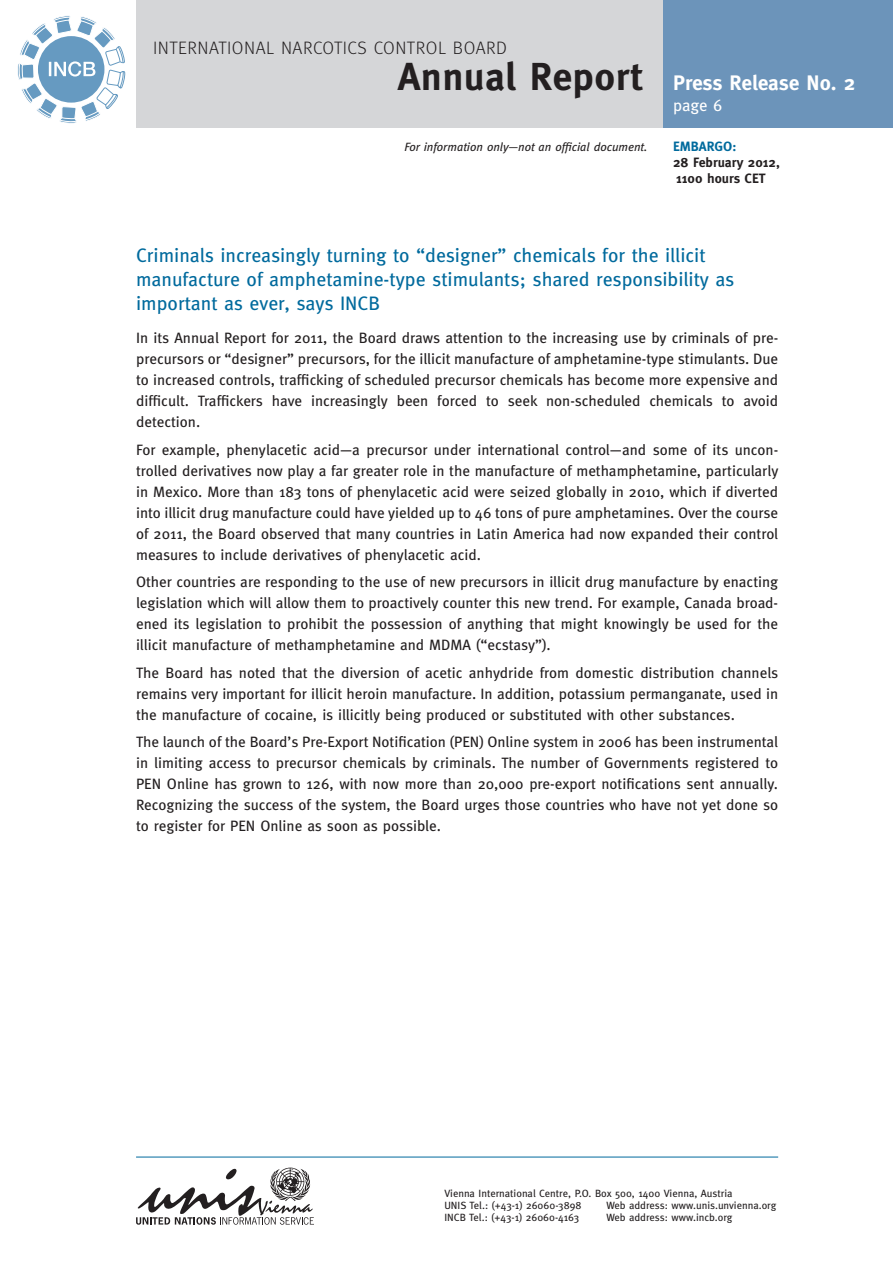
<style>
.page{position:relative;width:893px;height:1263px;background:#fff}
.page>*{position:absolute;margin:0;border:0;box-sizing:border-box;transform-origin:0 0}
.t1{font:700 39px "Meta";letter-spacing:.01em;color:#231f20}
.t2{font:700 21px "Meta";letter-spacing:-.005em;color:#fff}
.t3{font:19.5px/24px "Meta";color:#006a9d}
.t4{font:300 18px "Meta OT";letter-spacing:.03em;color:#231f20}
.t5{font:16.5px "Meta";color:#fff}
.t6{font:15px/21px "Meta";color:#231f20;text-align:justify}
.t7{font:700 13.5px/16.2px "Meta";color:#231f20}
.t8{font:700 13.5px "Meta";color:#006a9d}
.t9{font:italic 12px "Meta";color:#231f20}
.t10{font:10.5px/12px "Meta";color:#231f20}
</style>
<div class="page">
<div style="left:136px;top:0;width:757px;height:128px;background:#d5d6d8"></div>
<div style="left:663px;top:0;width:230px;height:128px;background:#6c94ba"></div>
<svg style="left:18px;top:16px;width:107px;height:107px"></svg>
<hr style="left:136px;top:1157px;width:642px;height:1px;background:#006a9d">
<svg style="left:136px;top:1167px;width:178px;height:58px"></svg>
<p class="t4" style="left:153px;top:37px;width:355px">INTERNATIONAL NARCOTICS CONTROL BOARD</p>
<h1 class="t1" style="left:398px;top:54px;width:247px">Annual Report</h1>
<h2 class="t2" style="left:673px;top:71px;width:184px">Press Release No. 2</h2>
<p class="t5" style="left:673px;top:96px;width:51px">page 6</p>
<p class="t9" style="left:404px;top:139px;width:245px">For information only—not an official document.</p>
<p class="t8" style="left:673px;top:138px;width:65px">EMBARGO:</p>
<p class="t7" style="left:673px;top:154px;width:108px">28 February 2012,<br>1100 hours CET</p>
<h3 class="t3" style="left:136px;top:243px;width:600px">Criminals increasingly turning to “designer” chemicals for the illicit manufacture of amphetamine-type stimulants; shared responsibility as important as ever, says INCB</h3>
<p class="t6" style="left:136px;top:328px;width:644px">In its Annual Report for 2011, the Board draws attention to the increasing use by criminals of pre&shy;precursors or “designer” precursors, for the illicit manufacture of amphetamine-type stimulants. Due to increased controls, trafficking of scheduled precursor chemicals has become more expensive and difficult. Traffickers have increasingly been forced to seek non-scheduled chemicals to avoid detection.</p>
<p class="t6" style="left:136px;top:439px;width:644px">For example, phenylacetic acid—a precursor under international control—and some of its uncon&shy;trolled derivatives now play a far greater role in the manufacture of methamphetamine, particularly in Mexico. More than 183 tons of phenylacetic acid were seized globally in 2010, which if diverted into illicit drug manufacture could have yielded up to 46 tons of pure amphetamines. Over the course of 2011, the Board observed that many countries in Latin America had now expanded their control measures to include derivatives of phenylacetic acid.</p>
<p class="t6" style="left:136px;top:571px;width:644px">Other countries are responding to the use of new precursors in illicit drug manufacture by enacting legislation which will allow them to proactively counter this new trend. For example, Canada broad&shy;ened its legislation to prohibit the possession of anything that might knowingly be used for the illicit manufacture of methamphetamine and MDMA (“ecstasy”).</p>
<p class="t6" style="left:136px;top:662px;width:644px">The Board has noted that the diversion of acetic anhydride from domestic distribution channels remains very important for illicit heroin manufacture. In addition, potassium permanganate, used in the manufacture of cocaine, is illicitly being produced or substituted with other substances.</p>
<p class="t6" style="left:136px;top:731px;width:644px">The launch of the Board’s Pre-Export Notification (PEN) Online system in 2006 has been instrumental in limiting access to precursor chemicals by criminals. The number of Governments registered to PEN Online has grown to 126, with now more than 20,000 pre-export notifications sent annually.<br>Recognizing the success of the system, the Board urges those countries who have not yet done so to register for PEN Online as soon as possible.</p>
<p class="t10" style="left:444px;top:1187px;width:290px">Vienna International Centre, P.O. Box 500, 1400 Vienna, Austria<br>UNIS Tel.: (+43-1) 26060-3898</p>
<p class="t10" style="left:606px;top:1199px;width:171px">Web address: www.unis.unvienna.org</p>
<p class="t10" style="left:444px;top:1211px;width:136px">INCB Tel.: (+43-1) 26060-4163</p>
<p class="t10" style="left:606px;top:1211px;width:128px">Web address: www.incb.org</p>
</div>
